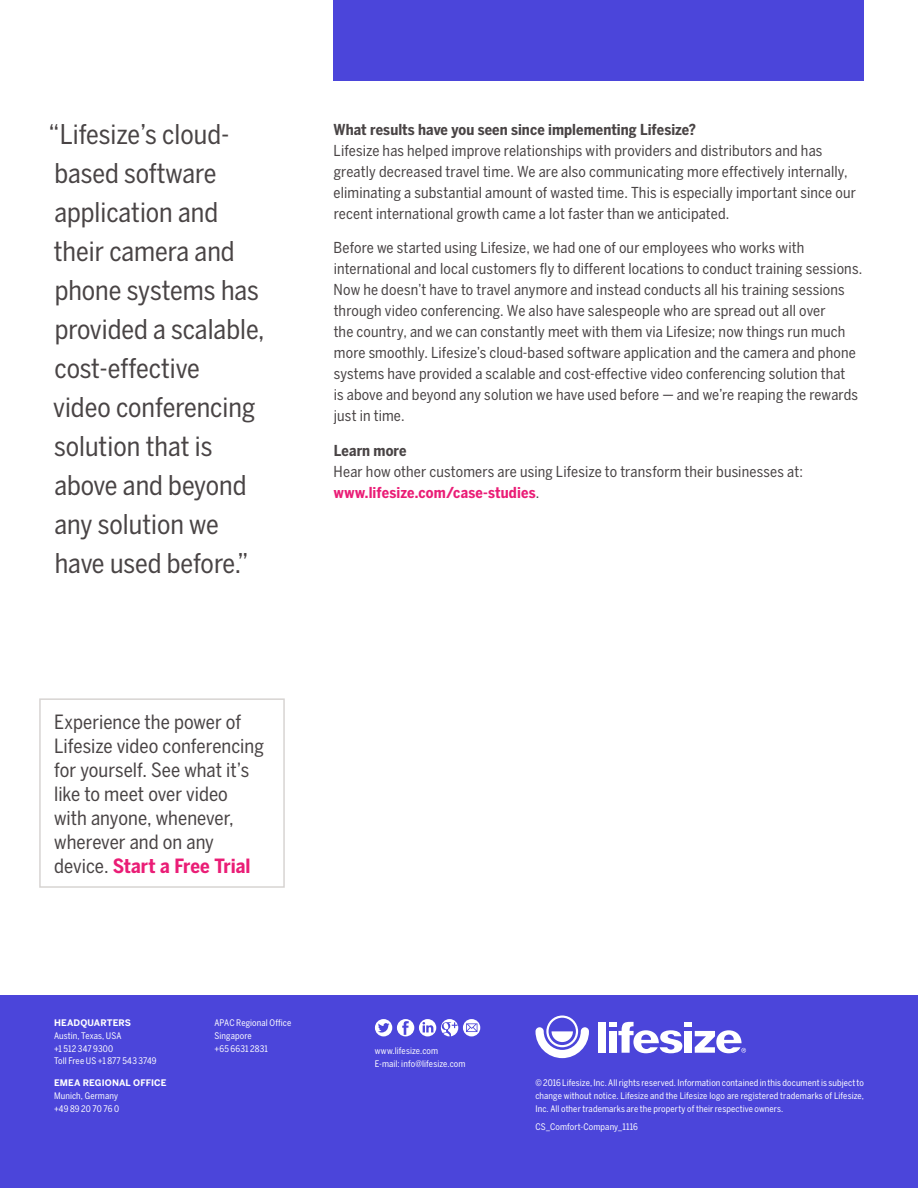
<style>
.page{position:relative;width:918px;height:1188px;background:#fff}
.page>*{position:absolute;margin:0;border:0;box-sizing:border-box;transform-origin:0 0}
.t1{font:27px/39px "Benton Sans Cond";color:#494445}
.t2{font:19.5px/24px "Benton Sans Cond";color:#494445}
.t3{font:15px/21px "Benton Sans Cond";letter-spacing:.01em;color:#494445}
.t4{font:700 15px "Benton Sans Cond";letter-spacing:.005em;color:#494445}
.t5{font:9px/12.8px "Benton Sans Cond";letter-spacing:.015em;color:#fff}
.t6{font:700 9px "Benton Sans";letter-spacing:.01em;color:#fff}
.s1{font-weight:700;color:#ea1d76}
</style>
<div class="page">
<div style="left:0;top:996px;width:918px;height:192px;background:#4b45da"></div>
<svg style="left:375px;top:1019px;width:105px;height:17px"></svg>
<div style="left:39px;top:698px;width:246px;height:190px;border:2px solid #d7d4d2"></div>
<svg style="left:536px;top:1016px;width:53px;height:42px"></svg>
<div style="left:609px;top:1022px;width:8px;height:5px;background:#fff"></div>
<div style="left:609px;top:1031px;width:8px;height:22px;background:#fff"></div>
<div style="left:598px;top:1022px;width:7px;height:31px;background:#fff"></div>
<div style="left:684px;top:1022px;width:8px;height:5px;background:#fff"></div>
<div style="left:684px;top:1031px;width:8px;height:22px;background:#fff"></div>
<svg style="left:695px;top:1030px;width:51px;height:23px"></svg>
<svg style="left:618px;top:1022px;width:64px;height:31px"></svg>
<div style="left:333px;top:0;width:531px;height:81px;background:#4b45da"></div>
<h1 class="t1" style="left:49px;top:115px;width:217px">“Lifesize’s cloud&shy;based software application and their camera and phone systems has provided a scalable, cost-effective<br>video conferencing solution that is above and beyond any solution we have used before.”</h1>
<h2 class="t2" style="left:54px;top:710px;width:211px">Experience the power of<br>Lifesize video conferencing for yourself. See what it’s like to meet over video with anyone, whenever, wherever and on any device. <span class="s1">Start a Free Trial</span></h2>
<p class="t4" style="left:334px;top:121px;width:364px">What results have you seen since implementing Lifesize?</p>
<p class="t3" style="left:334px;top:140px;width:524px">Lifesize has helped improve relationships with providers and distributors and has greatly decreased travel time. We are also communicating more effectively internally, eliminating a substantial amount of wasted time. This is especially important since our recent international growth came a lot faster than we anticipated.</p>
<p class="t3" style="left:334px;top:237px;width:530px">Before we started using Lifesize, we had one of our employees who works with international and local customers fly to different locations to conduct training sessions.<br>Now he doesn’t have to travel anymore and instead conducts all his training sessions through video conferencing. We also have salespeople who are spread out all over<br>the country, and we can constantly meet with them via Lifesize; now things run much more smoothly. Lifesize’s cloud-based software application and the camera and phone systems have provided a scalable and cost-effective video conferencing solution that<br>is above and beyond any solution we have used before — and we’re reaping the rewards just in time.</p>
<p class="t4" style="left:334px;top:442px;width:74px">Learn more</p>
<p class="t3" style="left:334px;top:461px;width:471px">Hear how other customers are using Lifesize to transform their businesses at: <span class="s1">www.lifesize.com/case-studies</span>.</p>
<p class="t6" style="left:54px;top:1018px;width:79px">HEADQUARTERS</p>
<p class="t5" style="left:54px;top:1029px;width:104px">Austin, Texas, USA<br>+1 512 347 9300<br>Toll Free US +1 877 543 3749</p>
<p class="t6" style="left:54px;top:1078px;width:114px">EMEA REGIONAL OFFICE</p>
<p class="t5" style="left:54px;top:1089px;width:67px">Munich, Germany +49 89 20 70 76 0</p>
<p class="t5" style="left:214px;top:1016px;width:78px">APAC Regional Office<br>Singapore<br>+65 6631 2831</p>
<p class="t5" style="left:375px;top:1045px;width:92px">www.lifesize.com<br>E-mail: info@lifesize.com</p>
<p class="t5" style="left:535px;top:1076px;width:330px;text-align:justify">© 2016 Lifesize, Inc. All rights reserved. Information contained in this document is subject to change without notice. Lifesize and the Lifesize logo are registered trademarks of Lifesize, Inc. All other trademarks are the property of their respective owners.</p>
<p class="t5" style="left:535px;top:1121px;width:104px">CS_Comfort-Company_1116</p>
</div>
